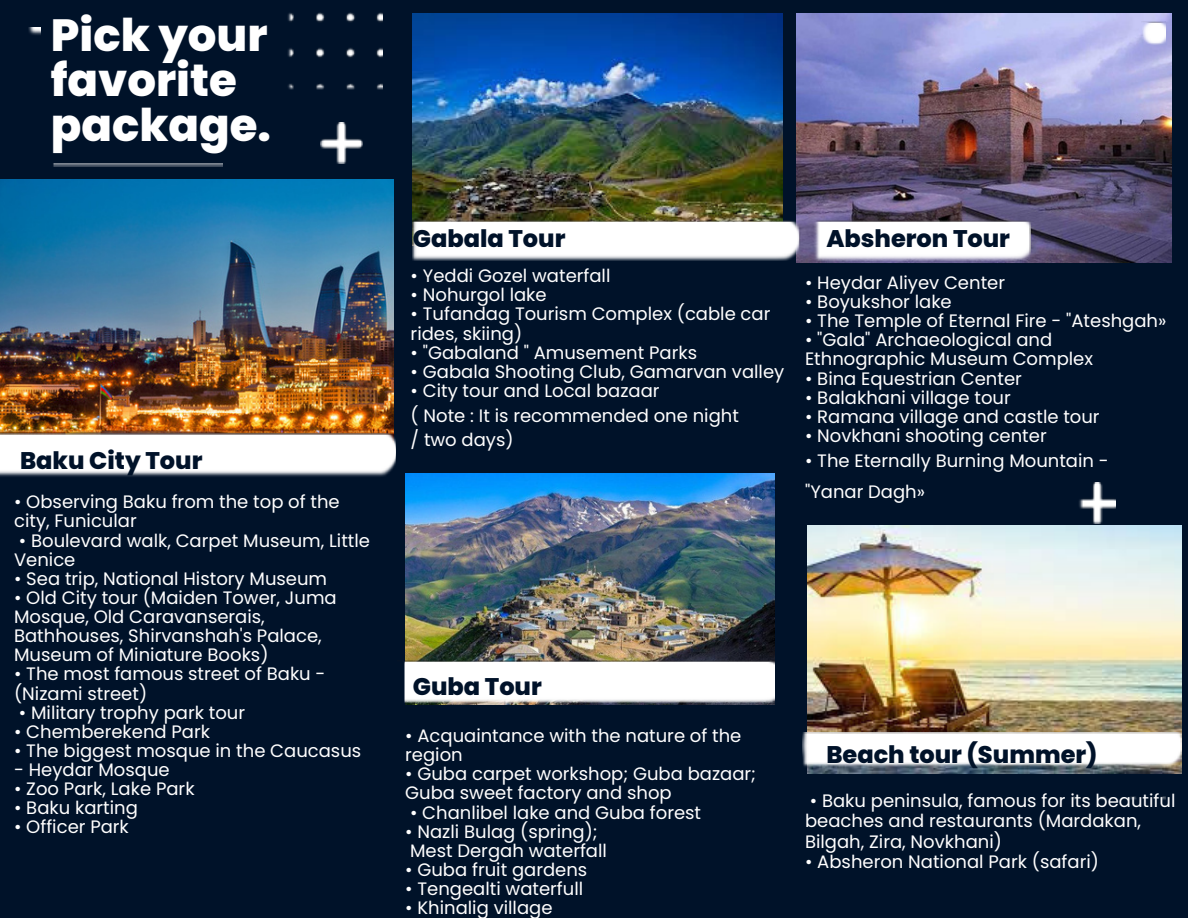
<style>
.page{position:relative;width:1188px;height:918px;background:#001229}
.page>*{position:absolute;margin:0;border:0;box-sizing:border-box;transform-origin:0 0}
.t1{font:800 45px/45px "Poppins";color:#fff}
.t2{font:800 24px "Poppins";color:#001229}
.t3{font:18px/19.2px "Poppins";color:#fff}
</style>
<div class="page">
<img style="left:0;top:179px;width:394px;height:254px">
<img style="left:413px;top:14px;width:370px;height:206px">
<img style="left:796px;top:14px;width:375px;height:248px">
<img style="left:405px;top:473px;width:369px;height:232px">
<img style="left:53px;top:163px;width:169px;height:4px">
<svg style="left:28px;top:27px;width:13px;height:8px"></svg>
<img style="left:321px;top:123px;width:42px;height:40px">
<img style="left:0;top:433px;width:396px;height:44px">
<img style="left:287px;top:12px;width:95px;height:78px">
<img style="left:404px;top:660px;width:370px;height:44px">
<img style="left:413px;top:220px;width:388px;height:41px">
<img style="left:813px;top:220px;width:217px;height:41px">
<img style="left:1079px;top:483px;width:37px;height:40px">
<img style="left:1071px;top:796px;width:94px;height:4px">
<img style="left:1142px;top:21px;width:23px;height:24px">
<img style="left:807px;top:525px;width:375px;height:249px">
<img style="left:802px;top:732px;width:380px;height:36px">
<p class="t1" style="left:51px;top:13px;width:222px">Pick your favorite package.</p>
<p class="t2" style="left:20px;top:444px;width:184px">Baku City Tour</p>
<p class="t3" style="left:14px;top:492px;width:327px">• Observing Baku from the top of the city, Funicular</p>
<p class="t3" style="left:14px;top:531px;width:358px">• Boulevard walk, Carpet Museum, Little<br>Venice</p>
<p class="t3" style="left:14px;top:569px;width:315px">• Sea trip, National History Museum</p>
<p class="t3" style="left:14px;top:588px;width:324px">• Old City tour (Maiden Tower, Juma<br>Mosque, Old Caravanserais,<br>Bathhouses, Shirvanshah's Palace,<br>Museum of Miniature Books)</p>
<p class="t3" style="left:14px;top:665px;width:313px">• The most famous street of Baku - (Nizami street)</p>
<p class="t3" style="left:19px;top:703px;width:228px">• Military trophy park tour</p>
<p class="t3" style="left:14px;top:722px;width:198px">• Chemberekend Park</p>
<p class="t3" style="left:14px;top:741px;width:349px">• The biggest mosque in the Caucasus</p>
<p class="t3" style="left:14px;top:760px;width:157px">- Heydar Mosque</p>
<p class="t3" style="left:14px;top:779px;width:182px">• Zoo Park, Lake Park</p>
<p class="t3" style="left:14px;top:798px;width:125px">• Baku karting</p>
<p class="t3" style="left:14px;top:818px;width:116px">• Officer Park</p>
<p class="t2" style="left:413px;top:222px;width:154px">Gabala Tour</p>
<p class="t2" style="left:826px;top:222px;width:185px">Absheron Tour</p>
<h2 class="t3" style="left:411px;top:266px;width:201px">• Yeddi Gozel waterfall</h2>
<h2 class="t3" style="left:411px;top:285px;width:138px">• Nohurgol lake</h2>
<h2 class="t3" style="left:411px;top:305px;width:361px">• Tufandag Tourism Complex (cable car rides, skiing)</h2>
<h2 class="t3" style="left:411px;top:343px;width:288px">• "Gabaland " Amusement Parks</h2>
<h2 class="t3" style="left:411px;top:362px;width:375px">• Gabala Shooting Club, Gamarvan valley</h2>
<h2 class="t3" style="left:411px;top:381px;width:251px">• City tour and Local bazaar</h2>
<p class="t3" style="left:411px;top:406px;width:330px">( Note : It is recommended one night</p>
<p class="t3" style="left:411px;top:431px;width:105px">/ two days)</p>
<p class="t3" style="left:805px;top:273px;width:202px">• Heydar Aliyev Center</p>
<p class="t3" style="left:805px;top:292px;width:148px">• Boyukshor lake</p>
<p class="t3" style="left:805px;top:311px;width:363px">• The Temple of Eternal Fire - "Ateshgah»</p>
<p class="t3" style="left:805px;top:330px;width:290px">• "Gala" Archaeological and<br>Ethnographic Museum Complex</p>
<p class="t3" style="left:805px;top:369px;width:218px">• Bina Equestrian Center</p>
<p class="t3" style="left:805px;top:388px;width:207px">• Balakhani village tour</p>
<p class="t3" style="left:805px;top:407px;width:296px">• Ramana village and castle tour</p>
<p class="t3" style="left:805px;top:426px;width:243px">• Novkhani shooting center</p>
<p class="t3" style="left:805px;top:445px;width:305px;line-height:31.5px">• The Eternally Burning Mountain - "Yanar Dagh»</p>
<h2 class="t2" style="left:413px;top:670px;width:131px">Guba Tour</h2>
<p class="t3" style="left:405px;top:726px;width:338px">• Acquaintance with the nature of the region</p>
<p class="t3" style="left:405px;top:764px;width:352px">• Guba carpet workshop; Guba bazaar;<br>Guba sweet factory and shop</p>
<p class="t3" style="left:410px;top:803px;width:293px">• Chanlibel lake and Guba forest</p>
<p class="t3" style="left:405px;top:822px;width:203px">• Nazli Bulag (spring);<br>Mest Dergah waterfall</p>
<p class="t3" style="left:405px;top:860px;width:184px">• Guba fruit gardens</p>
<p class="t3" style="left:405px;top:879px;width:180px">• Tengealti waterfull</p>
<p class="t3" style="left:405px;top:898px;width:149px">• Khinalig village</p>
<p class="t2" style="left:826px;top:737px;width:273px">Beach tour (Summer)</p>
<p class="t3" style="left:805px;top:791px;width:372px;line-height:20.2px">• Baku peninsula, famous for its beautiful beaches and restaurants (Mardakan,<br>Bilgah, Zira, Novkhani)</p>
<p class="t3" style="left:805px;top:852px;width:295px">• Absheron National Park (safari)</p>
</div>
